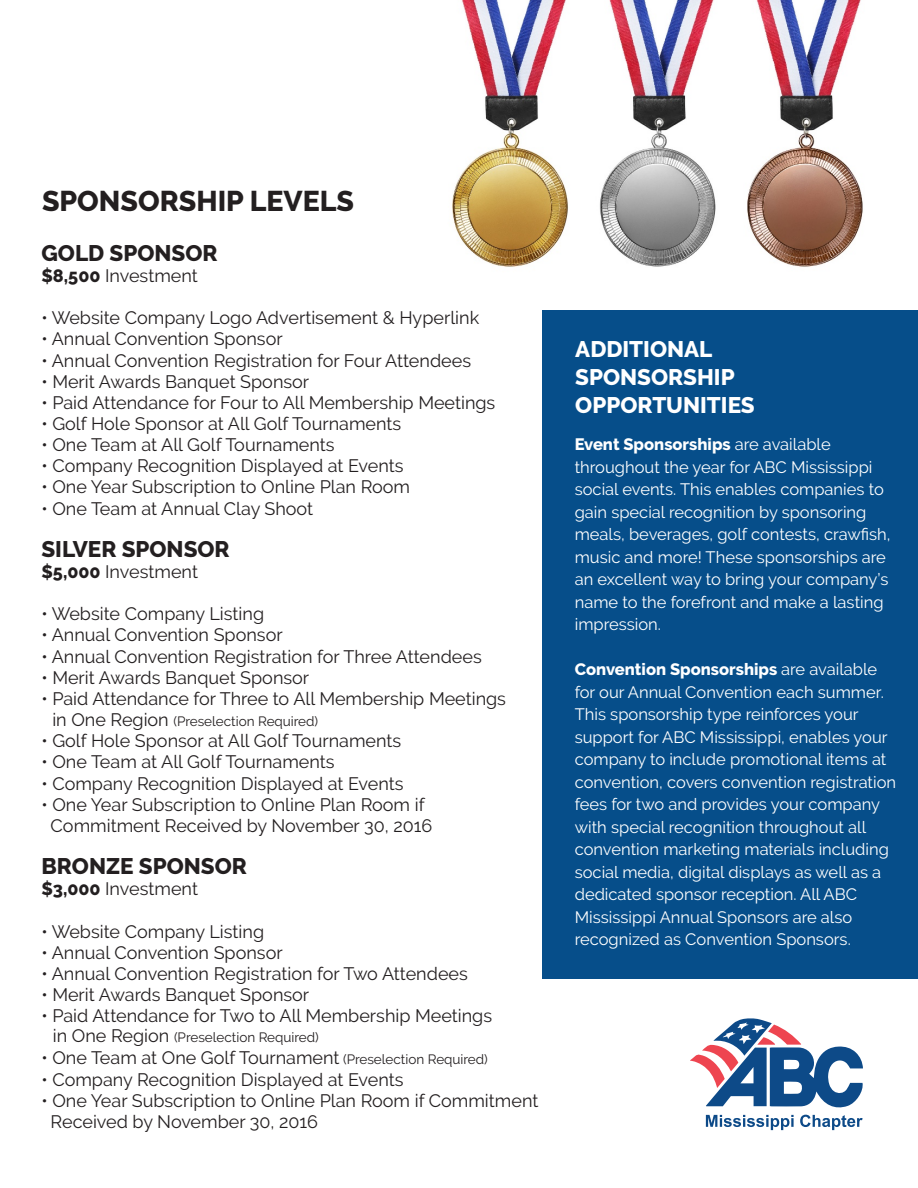
<style>
.page{position:relative;width:918px;height:1188px;background:#fff}
.page>*{position:absolute;margin:0;border:0;box-sizing:border-box;transform-origin:0 0}
.t1{font:800 28.5px "Raleway";color:#231f20}
.t2{font:800 22.5px "Raleway";color:#231f20}
.t3{font:800 22.5px/28.2px "Raleway";color:#fff}
.t4{font:18px/21.1px "Raleway";color:#231f20;text-align:center}
.t5{font:16.5px/22.5px "Raleway";color:#fff}
.t6{font:13.5px "Raleway";color:#231f20}
.s1{font-weight:800}
.s2{font-size:13.5px}
.s3{font-size:18px}
</style>
<div class="page">
<svg style="left:690px;top:1018px;width:173px;height:112px"></svg>
<div style="left:543px;top:310px;width:375px;height:669px;background:#064e8a"></div>
<img style="left:452px;top:0;width:411px;height:267px">
<h1 class="t1" style="left:42px;top:185px;width:314px">SPONSORSHIP LEVELS</h1>
<p class="t2" style="left:41px;top:240px;width:178px">GOLD SPONSOR</p>
<p class="t4" style="left:41px;top:265px;width:158px"><span class="s1">$8,500</span> Investment</p>
<p class="t4" style="left:41px;top:307px;width:439px">• Website Company Logo Advertisement &amp; Hyperlink</p>
<p class="t4" style="left:41px;top:328px;width:243px">• Annual Convention Sponsor</p>
<p class="t4" style="left:41px;top:350px;width:431px">• Annual Convention Registration for Four Attendees</p>
<p class="t4" style="left:41px;top:371px;width:269px">• Merit Awards Banquet Sponsor</p>
<p class="t4" style="left:41px;top:392px;width:455px">• Paid Attendance for Four to All Membership Meetings</p>
<p class="t4" style="left:41px;top:413px;width:361px">• Golf Hole Sponsor at All Golf Tournaments</p>
<p class="t4" style="left:41px;top:434px;width:295px">• One Team at All Golf Tournaments</p>
<p class="t4" style="left:41px;top:455px;width:364px">• Company Recognition Displayed at Events</p>
<p class="t4" style="left:41px;top:476px;width:370px">• One Year Subscription to Online Plan Room</p>
<p class="t4" style="left:41px;top:498px;width:273px">• One Team at Annual Clay Shoot</p>
<p class="t2" style="left:41px;top:536px;width:190px">SILVER SPONSOR</p>
<p class="t4" style="left:41px;top:561px;width:158px"><span class="s1">$5,000</span> Investment</p>
<p class="t4" style="left:41px;top:603px;width:224px">• Website Company Listing</p>
<p class="t4" style="left:41px;top:625px;width:243px">• Annual Convention Sponsor</p>
<p class="t4" style="left:41px;top:646px;width:442px">• Annual Convention Registration for Three Attendees</p>
<p class="t4" style="left:41px;top:667px;width:269px">• Merit Awards Banquet Sponsor</p>
<p class="t4" style="left:41px;top:688px;width:466px">• Paid Attendance for Three to All Membership Meetings</p>
<p class="t4" style="left:41px;top:730px;width:361px">• Golf Hole Sponsor at All Golf Tournaments</p>
<p class="t4" style="left:41px;top:751px;width:295px">• One Team at All Golf Tournaments</p>
<p class="t4" style="left:41px;top:773px;width:364px">• Company Recognition Displayed at Events</p>
<p class="t4" style="left:41px;top:794px;width:392px">• One Year Subscription to Online Plan Room if<br>Commitment Received by November 30, 2016</p>
<p class="t2" style="left:41px;top:853px;width:207px">BRONZE SPONSOR</p>
<p class="t4" style="left:41px;top:878px;width:158px"><span class="s1">$3,000</span> Investment</p>
<p class="t4" style="left:41px;top:921px;width:224px">• Website Company Listing</p>
<p class="t4" style="left:41px;top:942px;width:243px">• Annual Convention Sponsor</p>
<p class="t4" style="left:41px;top:963px;width:428px">• Annual Convention Registration for Two Attendees</p>
<p class="t4" style="left:41px;top:984px;width:269px">• Merit Awards Banquet Sponsor</p>
<p class="t4" style="left:41px;top:1005px;width:452px">• Paid Attendance for Two to All Membership Meetings</p>
<p class="t4" style="left:41px;top:1048px;width:448px">• One Team at One Golf Tournament <span class="s2">(Preselection Required)</span></p>
<p class="t4" style="left:41px;top:1069px;width:364px">• Company Recognition Displayed at Events</p>
<p class="t4" style="left:51px;top:1090px;width:489px;text-align:left;text-indent:-9px">• One Year Subscription to Online Plan Room if Commitment<br>Received by November 30, 2016</p>
<p class="t6" style="left:52px;top:713px;width:267px"><span class="s3">in One Region</span> (Preselection Required)</p>
<p class="t6" style="left:53px;top:1030px;width:267px"><span class="s3">in One Region</span> (Preselection Required)</p>
<p class="t3" style="left:575px;top:335px;width:181px">ADDITIONAL<br>SPONSORSHIP<br>OPPORTUNITIES</p>
<p class="t5" style="left:575px;top:433px;width:317px"><span class="s1">Event Sponsorships</span> are available throughout the year for ABC Mississippi social events. This enables companies to gain special recognition by sponsoring meals, beverages, golf contests, crawfish, music and more! These sponsorships are an excellent way to bring your company’s name to the forefront and make a lasting impression.</p>
<p class="t5" style="left:575px;top:658px;width:323px"><span class="s1">Convention Sponsorships</span> are available for our Annual Convention each summer.<br>This sponsorship type reinforces your support for ABC Mississippi, enables your company to include promotional items at convention, covers convention registration fees for two and provides your company with special recognition throughout all convention marketing materials including social media, digital displays as well as a dedicated sponsor reception. All ABC Mississippi Annual Sponsors are also recognized as Convention Sponsors.</p>
</div>
